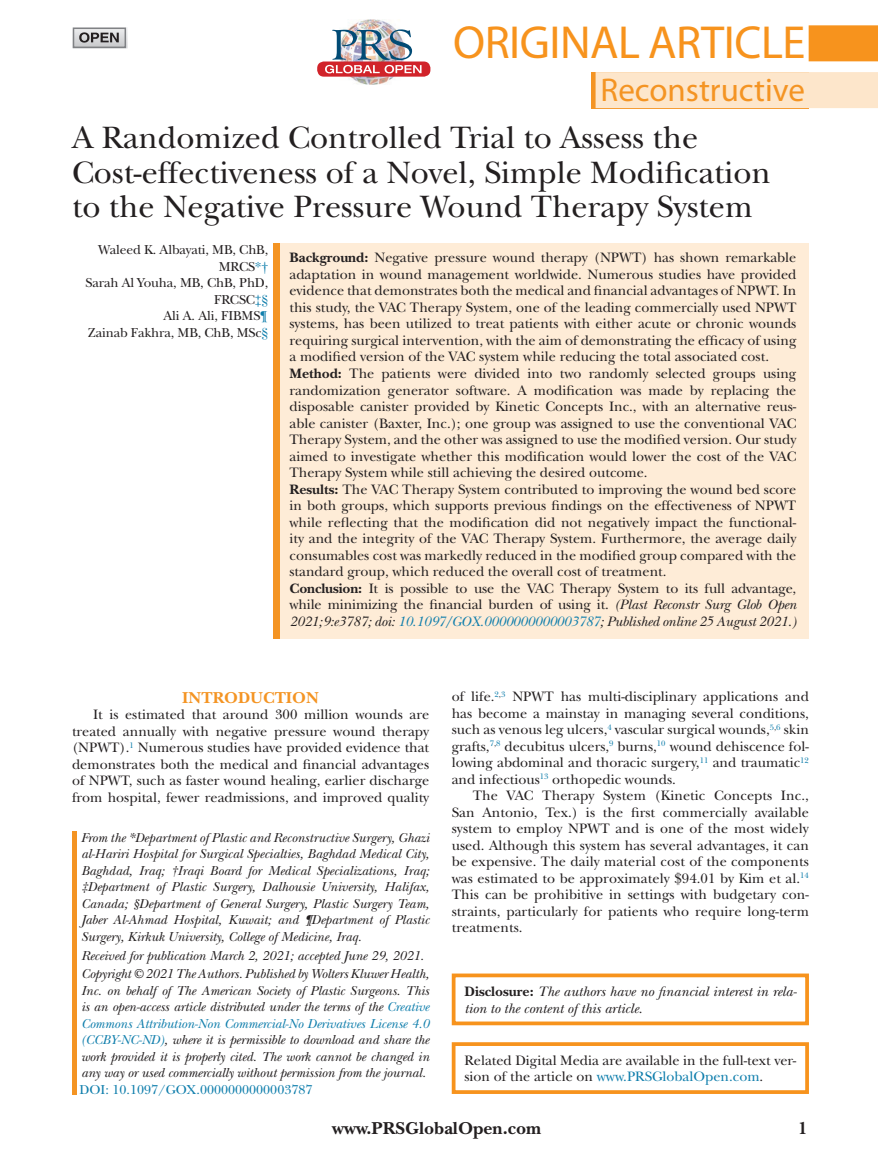
<style>
.page{position:relative;width:878px;height:1175px;background:#fff}
.page>*{position:absolute;margin:0;border:0;box-sizing:border-box;transform-origin:0 0}
.t1{font:46.5px "Myriad Pro";letter-spacing:-.01em;color:#f7931d}
.t2{font:33px "Myriad Pro";color:#f49423}
.t3{font:32.25px/34.5px "New Baskerville Std";color:#231f20}
.t4{font:700 18px "New Baskerville Std";color:#231f20}
.t5{font:700 16.5px "New Baskerville Std";color:#f49423}
.t6{font:14.25px/16.5px "New Baskerville Std";color:#231f20;text-align:justify}
.t7{font:italic 14.25px/16.5px "New Baskerville Std";color:#231f20}
.t8{font:italic 13.5px/16.5px "New Baskerville Std";letter-spacing:-.005em;color:#231f20;text-align:justify}
.t9{font:13.5px/16.5px "New Baskerville Std";letter-spacing:-.01em;color:#231f20;text-align:right}
.t10{font:13.5px "New Baskerville Std";color:#0f7eac}
.s1{color:#0f7eac}
.s2{font-weight:700}
.s3{font-style:italic}
.s4{font-style:italic;color:#0f7eac}
.s5{font-weight:700;font-style:normal}
</style>
<div class="page">
<img style="left:72px;top:27px;width:55px;height:22px">
<div style="left:73px;top:28px;width:53px;height:20px;border:2px solid #808285"></div>
<svg style="left:79px;top:32px;width:40px;height:11px"></svg>
<div style="left:452px;top:1042px;width:356px;height:52px;border:4px solid #f7931d"></div>
<div style="left:452px;top:973px;width:356px;height:52px;border:4px solid #f7931d"></div>
<div style="left:595px;top:72px;width:283px;height:36px;background:#fde6cb"></div>
<hr style="left:72px;top:831px;width:4px;height:115px;background:#f49423">
<hr style="left:72px;top:946px;width:4px;height:19px;background:#f49423">
<hr style="left:72px;top:965px;width:4px;height:118px;background:#f49423">
<hr style="left:72px;top:1081px;width:4px;height:13px;background:#f49423">
<div style="left:274px;top:126px;width:534px;height:512px;background:#feecd7"></div>
<div style="left:274px;top:240px;width:6px;height:126px;background:#f49423"></div>
<div style="left:274px;top:355px;width:6px;height:126px;background:#f49423"></div>
<div style="left:274px;top:471px;width:6px;height:109px;background:#f49423"></div>
<div style="left:274px;top:570px;width:6px;height:68px;background:#f49423"></div>
<div style="left:72px;top:126px;width:736px;height:116px;background:#fff"></div>
<div style="left:808px;top:25px;width:70px;height:36px;background:#f7931d"></div>
<img style="left:348px;top:20px;width:48px;height:64px">
<svg style="left:317px;top:61px;width:113px;height:16px"></svg>
<img style="left:325px;top:29px;width:96px;height:44px">
<h1 class="t1" style="left:453px;top:14px;width:354px">Original Article</h1>
<h2 class="t2" style="left:600px;top:69px;width:206px">Reconstructive</h2>
<h3 class="t3" style="left:72px;top:121px;width:700px">A Randomized Controlled Trial to Assess the<br>Cost-effectiveness of a Novel, Simple Modification to the Negative Pressure Wound Therapy System</h3>
<p class="t9" style="left:86px;top:241px;width:184px">Waleed K. Albayati, MB, ChB,<br>MRCS<span class="s1">*†<br></span>Sarah Al Youha, MB, ChB, PhD,<br>FRCSC<span class="s1">‡§<br></span>Ali A. Ali, FIBMS<span class="s1">¶<br></span>Zainab Fakhra, MB, ChB, MSc<span class="s1">§</span></p>
<p class="t6" style="left:289px;top:250px;width:508px;text-align:left"><span class="s2">Background:</span> Negative pressure wound therapy (NPWT) has shown remarkable adaptation in wound management worldwide. Numerous studies have provided evidence that demonstrates both the medical and financial advantages of NPWT. In this study, the VAC Therapy System, one of the leading commercially used NPWT systems, has been utilized to treat patients with either acute or chronic wounds requiring surgical intervention, with the aim of demonstrating the efficacy of using a modified version of the VAC system while reducing the total associated cost.<br><span class="s2">Method:</span> The patients were divided into two randomly selected groups using randomization generator software. A modification was made by replacing the disposable canister provided by Kinetic Concepts Inc., with an alternative reus&shy;able canister (Baxter, Inc.); one group was assigned to use the conventional VAC Therapy System, and the other was assigned to use the modified version. Our study aimed to investigate whether this modification would lower the cost of the VAC Therapy System while still achieving the desired outcome.<br><span class="s2">Results:</span> The VAC Therapy System contributed to improving the wound bed score in both groups, which supports previous findings on the effectiveness of NPWT while reflecting that the modification did not negatively impact the functional&shy;ity and the integrity of the VAC Therapy System. Furthermore, the average daily consumables cost was markedly reduced in the modified group compared with the standard group, which reduced the overall cost of treatment.<br><span class="s2">Conclusion:</span> It is possible to use the VAC Therapy System to its full advantage, while minimizing the financial burden of using it. <span class="s3">(Plast Reconstr Surg Glob Open 2021;9:e3787; doi:</span> <span class="s4">10.1097/GOX.0000000000003787</span><span class="s3">; Published online 25 August 2021.)</span></p>
<p class="t5" style="left:182px;top:688px;width:138px">INTRODUCTION</p>
<p class="t6" style="left:72px;top:706px;width:359px;text-indent:21px">It is estimated that around 300 million wounds are treated annually with negative pressure wound therapy (NPWT).<sup>1</sup> Numerous studies have provided evidence that demonstrates both the medical and financial advantages of NPWT, such as faster wound healing, earlier discharge from hospital, fewer readmissions, and improved quality</p>
<p class="t8" style="left:81px;top:829px;width:350px">From the *Department of Plastic and Reconstructive Surgery, Ghazi al-Hariri Hospital for Surgical Specialties, Baghdad Medical City, Baghdad, Iraq; †Iraqi Board for Medical Specializations, Iraq; ‡Department of Plastic Surgery, Dalhousie University, Halifax, Canada; §Department of General Surgery, Plastic Surgery Team, Jaber Al-Ahmad Hospital, Kuwait; and ¶Department of Plastic Surgery, Kirkuk University, College of Medicine, Iraq.</p>
<p class="t8" style="left:81px;top:946px;width:350px;line-height:18.8px">Received for publication March 2, 2021; accepted June 29, 2021.<br>Copyright © 2021 The Authors. Published by Wolters Kluwer Health,</p>
<p class="t8" style="left:81px;top:982px;width:350px">Inc. on behalf of The American Society of Plastic Surgeons. This is an open-access article distributed under the terms of the <span class="s1">Creative Commons Attribution-Non Commercial-No Derivatives License 4.0 (CCBY-NC-ND)</span>, where it is permissible to download and share the work provided it is properly cited. The work cannot be changed in any way or used commercially without permission from the journal.</p>
<p class="t10" style="left:80px;top:1081px;width:234px">DOI: 10.1097/GOX.0000000000003787</p>
<p class="t6" style="left:451px;top:688px;width:359px">of life.<sup>2</sup><sup>,</sup><sup>3</sup> NPWT has multi-disciplinary applications and has become a mainstay in managing several conditions, such as venous leg ulcers,<sup>4</sup> vascular surgical wounds,<sup>5</sup><sup>,</sup><sup>6</sup> skin grafts,<sup>7</sup><sup>,</sup><sup>8</sup> decubitus ulcers,<sup>9</sup> burns,<sup>10</sup> wound dehiscence fol&shy;lowing abdominal and thoracic surgery,<sup>11</sup> and traumatic<sup>12 </sup>and infectious<sup>13</sup> orthopedic wounds.</p>
<p class="t6" style="left:451px;top:787px;width:359px;text-indent:21px">The VAC Therapy System (Kinetic Concepts Inc., San Antonio, Tex.) is the first commercially available system to employ NPWT and is one of the most widely used. Although this system has several advantages, it can be expensive. The daily material cost of the components was estimated to be approximately $94.01 by Kim et al.<sup>14<br></sup>This can be prohibitive in settings with budgetary con&shy;straints, particularly for patients who require long-term treatments.</p>
<p class="t7" style="left:464px;top:983px;width:334px"><span class="s5">Disclosure:</span> The authors have no financial interest in rela&shy;tion to the content of this article.</p>
<p class="t6" style="left:464px;top:1051px;width:333px">Related Digital Media are available in the full-text ver&shy;sion of the article on <span class="s1">www.PRSGlobalOpen.com</span>.</p>
<p class="t4" style="left:332px;top:1118px;width:210px">www.PRSGlobalOpen.com</p>
<p class="t4" style="left:798px;top:1118px;width:11px">1</p>
</div>
